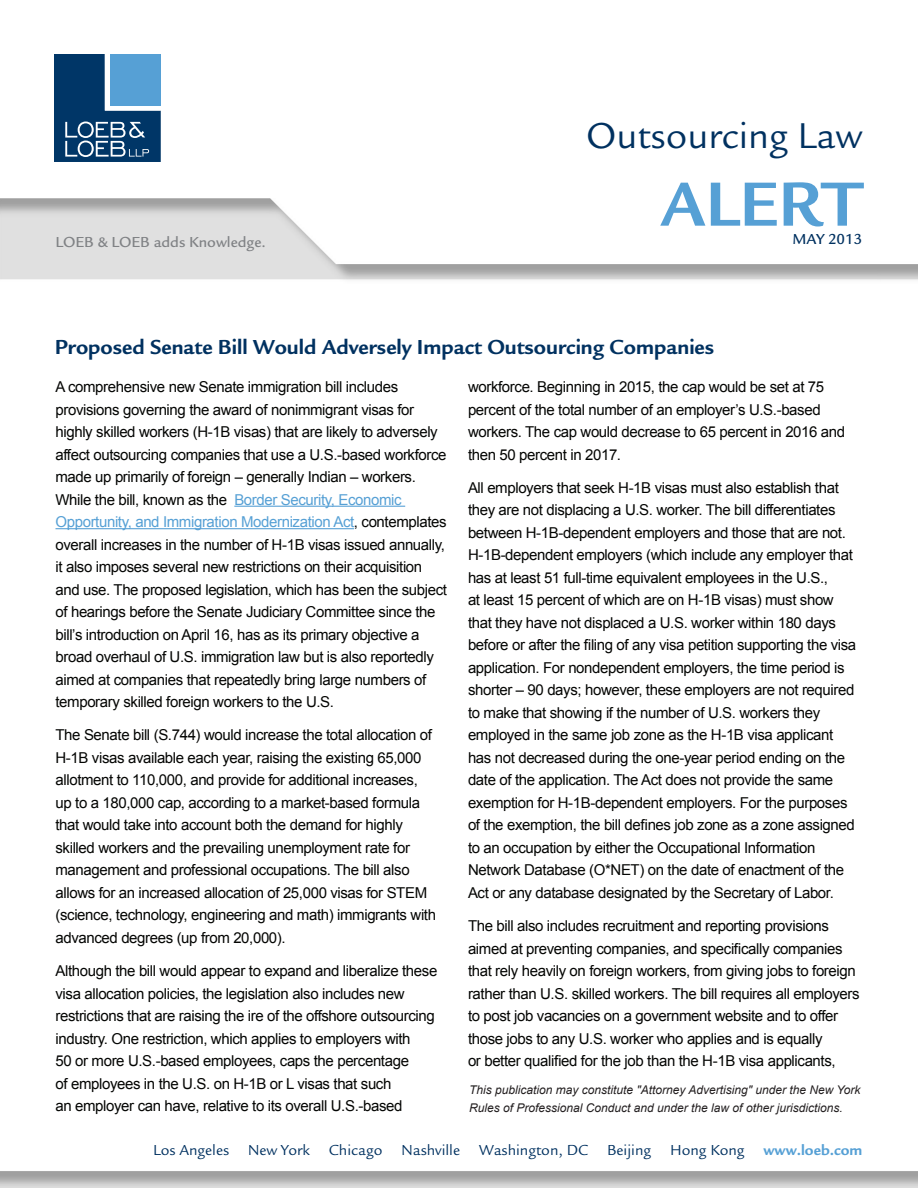
<style>
.page{position:relative;width:918px;height:1188px;background:#fff}
.page>*{position:absolute;margin:0;border:0;box-sizing:border-box;transform-origin:0 0}
._03__Body{font:700 64.5px "Legacy Sans";color:#56a0d5}
._03__Body-2{font:37.2px "Legacy Sans";color:#003160}
._01__Article_Title{font:700 21px "Legacy Sans";color:#003160}
._03__Body-3{font:15px/22.5px "Arial";letter-spacing:-.025em;color:#040503}
.t1{font:15px "Legacy Sans";color:#003160}
.t2{font:500 15px "Legacy Sans";color:#808285}
.t3{font:700 15px "Legacy Sans";color:#56a0d5}
._03__Body-4{font:500 15px "Legacy Sans";color:#003160}
.t4{font:italic 12px/18px "Arial";color:#231f20}
.s1{color:#56a0d5}
</style>
<div class="page">
<hr style="left:234px;top:506px;width:171px;height:1px;background:#56a0d5">
<hr style="left:56px;top:528px;width:298px;height:1px;background:#56a0d5">
<svg style="left:54px;top:54px;width:107px;height:108px;background:#316591"></svg>
<p class="t2" style="left:56px;top:233px;width:212px">LOEB &amp; LOEB adds Knowledge.</p>
<p class="_03__Body-2" style="left:586px;top:114px;width:278px">Outsourcing Law</p>
<p class="_03__Body" style="left:660px;top:165px;width:204px">ALERT</p>
<p class="_03__Body-4" style="left:792px;top:230px;width:72px">MAY 2013</p>
<p class="_01__Article_Title" style="left:55px;top:334px;width:661px">Proposed Senate Bill Would Adversely Impact Outsourcing Companies</p>
<p class="_03__Body-3" style="left:56px;top:376px;width:393px">A comprehensive new Senate immigration bill includes provisions governing the award of nonimmigrant visas for highly skilled workers (H-1B visas) that are likely to adversely affect outsourcing companies that use a U.S.-based workforce made up primarily of foreign – generally Indian – workers.<br>While the bill, known as the <span class="s1">Border Security, Economic Opportunity, and Immigration Modernization Act</span>, contemplates overall increases in the number of H-1B visas issued annually, it also imposes several new restrictions on their acquisition and use. The proposed legislation, which has been the subject of hearings before the Senate Judiciary Committee since the bill’s introduction on April 16, has as its primary objective a broad overhaul of U.S. immigration law but is also reportedly aimed at companies that repeatedly bring large numbers of temporary skilled foreign workers to the U.S.</p>
<p class="_03__Body-3" style="left:56px;top:724px;width:382px">The Senate bill (S.744) would increase the total allocation of H-1B visas available each year, raising the existing 65,000 allotment to 110,000, and provide for additional increases, up to a 180,000 cap, according to a market-based formula that would take into account both the demand for highly skilled workers and the prevailing unemployment rate for management and professional occupations. The bill also allows for an increased allocation of 25,000 visas for STEM (science, technology, engineering and math) immigrants with advanced degrees (up from 20,000).</p>
<p class="_03__Body-3" style="left:56px;top:960px;width:383px">Although the bill would appear to expand and liberalize these visa allocation policies, the legislation also includes new restrictions that are raising the ire of the offshore outsourcing industry. One restriction, which applies to employers with<br>50 or more U.S.-based employees, caps the percentage<br>of employees in the U.S. on H-1B or L visas that such<br>an employer can have, relative to its overall U.S.-based</p>
<p class="_03__Body-3" style="left:468px;top:376px;width:379px">workforce. Beginning in 2015, the cap would be set at 75 percent of the total number of an employer’s U.S.-based workers. The cap would decrease to 65 percent in 2016 and then 50 percent in 2017.</p>
<p class="_03__Body-3" style="left:468px;top:477px;width:390px">All employers that seek H-1B visas must also establish that they are not displacing a U.S. worker. The bill differentiates between H-1B-dependent employers and those that are not.<br>H-1B-dependent employers (which include any employer that has at least 51 full-time equivalent employees in the U.S.,<br>at least 15 percent of which are on H-1B visas) must show that they have not displaced a U.S. worker within 180 days before or after the filing of any visa petition supporting the visa application. For nondependent employers, the time period is shorter – 90 days; however, these employers are not required to make that showing if the number of U.S. workers they employed in the same job zone as the H-1B visa applicant has not decreased during the one-year period ending on the date of the application. The Act does not provide the same exemption for H-1B-dependent employers. For the purposes of the exemption, the bill defines job zone as a zone assigned to an occupation by either the Occupational Information Network Database (O*NET) on the date of enactment of the Act or any database designated by the Secretary of Labor.</p>
<p class="_03__Body-3" style="left:468px;top:915px;width:393px">The bill also includes recruitment and reporting provisions aimed at preventing companies, and specifically companies that rely heavily on foreign workers, from giving jobs to foreign rather than U.S. skilled workers. The bill requires all employers to post job vacancies on a government website and to offer those jobs to any U.S. worker who applies and is equally<br>or better qualified for the job than the H-1B visa applicants,</p>
<p class="t4" style="left:469px;top:1081px;width:393px">This publication may constitute "Attorney Advertising" under the New York<br>Rules of Professional Conduct and under the law of other jurisdictions.</p>
<p class="t1" style="left:153px;top:1141px;width:77px">Los Angeles</p>
<p class="t1" style="left:248px;top:1141px;width:63px">New York</p>
<p class="t1" style="left:329px;top:1141px;width:55px">Chicago</p>
<p class="t1" style="left:401px;top:1141px;width:60px">Nashville</p>
<p class="t1" style="left:479px;top:1141px;width:111px">Washington, DC</p>
<p class="t1" style="left:607px;top:1141px;width:45px">Beijing</p>
<p class="t1" style="left:670px;top:1141px;width:76px">Hong Kong</p>
<p class="t3" style="left:763px;top:1141px;width:101px">www.loeb.com</p>
</div>
